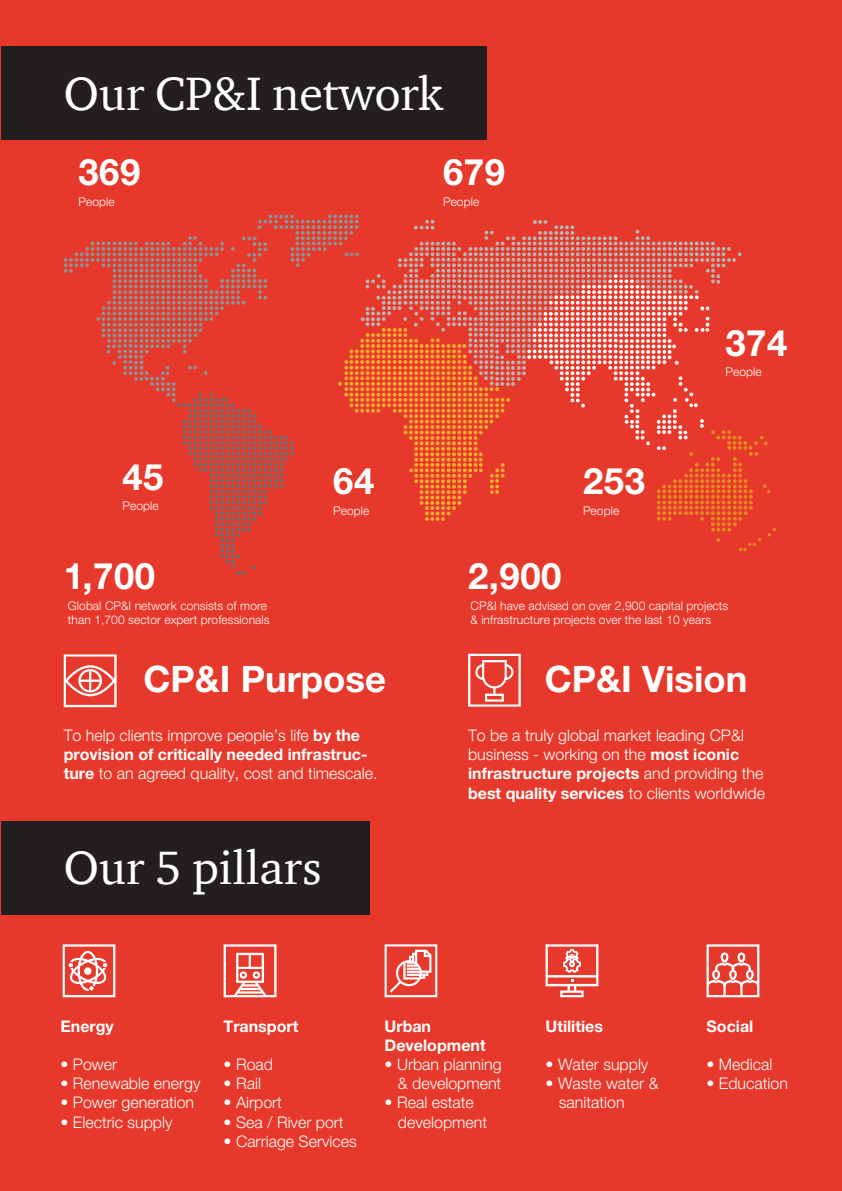
<style>
.page{position:relative;width:842px;height:1191px;background:#e7392b}
.page>*{position:absolute;margin:0;border:0;box-sizing:border-box;transform-origin:0 0}
.t1{font:48px "ITC Charter Com";color:#fff}
.t2{font:700 36.4px "SVN Helvetica Neue";letter-spacing:.015em;color:#fff}
.t3{font:300 16px/19.2px "SVN Helvetica Neue";color:#fff}
.t4{font:700 16px/19.2px "SVN Helvetica Neue";color:#fff}
.t5{font:300 12px/14.4px "SVN Helvetica Neue";letter-spacing:.005em;color:#fff}
.s1{font-weight:700}
</style>
<div class="page">
<svg style="left:64px;top:215px;width:712px;height:360px"></svg>
<svg style="left:64px;top:654px;width:53px;height:53px"></svg>
<svg style="left:468px;top:654px;width:53px;height:52px"></svg>
<div style="left:1px;top:47px;width:485px;height:93px;background:#231f20"></div>
<div style="left:1px;top:821px;width:368px;height:93px;background:#231f20"></div>
<svg style="left:63px;top:944px;width:52px;height:53px"></svg>
<svg style="left:385px;top:944px;width:52px;height:53px"></svg>
<svg style="left:545px;top:944px;width:53px;height:53px"></svg>
<svg style="left:706px;top:944px;width:53px;height:53px"></svg>
<svg style="left:224px;top:944px;width:52px;height:53px"></svg>
<h1 class="t1" style="left:64px;top:64px;width:381px">Our CP&amp;I network</h1>
<h2 class="t2" style="left:78px;top:144px;width:63px">369</h2>
<p class="t5" style="left:78px;top:193px;width:38px">People</p>
<h2 class="t2" style="left:122px;top:448px;width:43px">45</h2>
<p class="t5" style="left:122px;top:497px;width:38px">People</p>
<h2 class="t2" style="left:64px;top:547px;width:93px">1,700</h2>
<p class="t5" style="left:68px;top:597px;width:203px">Global CP&amp;I network consists of more than 1,700 sector expert professionals</p>
<h2 class="t2" style="left:333px;top:453px;width:43px">64</h2>
<p class="t5" style="left:333px;top:502px;width:38px">People</p>
<h2 class="t2" style="left:143px;top:651px;width:244px">CP&amp;I Purpose</h2>
<p class="t3" style="left:64px;top:724px;width:315px">To help clients improve people’s life <span class="s1">by the provision of critically needed infrastruc&shy;ture</span> to an agreed quality, cost and timescale.</p>
<h1 class="t1" style="left:64px;top:837px;width:259px">Our 5 pillars</h1>
<h2 class="t2" style="left:443px;top:144px;width:63px">679</h2>
<p class="t5" style="left:443px;top:193px;width:38px">People</p>
<h2 class="t2" style="left:583px;top:453px;width:63px">253</h2>
<p class="t5" style="left:583px;top:502px;width:38px">People</p>
<h2 class="t2" style="left:725px;top:314px;width:63px">374</h2>
<p class="t5" style="left:725px;top:363px;width:38px">People</p>
<h2 class="t2" style="left:468px;top:547px;width:95px">2,900</h2>
<p class="t5" style="left:470px;top:597px;width:259px">CP&amp;I have advised on over 2,900 capital projects &amp; infrastructure projects over the last 10 years</p>
<h2 class="t2" style="left:545px;top:651px;width:204px">CP&amp;I Vision</h2>
<p class="t3" style="left:468px;top:724px;width:298px">To be a truly global market leading CP&amp;I business - working on the <span class="s1">most iconic infrastructure projects</span> and providing the <span class="s1">best quality services</span> to clients worldwide</p>
<p class="t4" style="left:61px;top:1014px;width:55px">Energy</p>
<p class="t3" style="left:61px;top:1053px;width:58px">• Power</p>
<p class="t3" style="left:61px;top:1072px;width:141px">• Renewable energy</p>
<p class="t3" style="left:61px;top:1091px;width:135px">• Power generation</p>
<p class="t3" style="left:61px;top:1110px;width:114px">• Electric supply</p>
<p class="t4" style="left:224px;top:1014px;width:76px">Transport</p>
<p class="t3" style="left:224px;top:1053px;width:51px">• Road</p>
<p class="t3" style="left:224px;top:1072px;width:39px">• Rail</p>
<p class="t3" style="left:224px;top:1091px;width:60px">• Airport</p>
<p class="t3" style="left:224px;top:1110px;width:122px">• Sea / River port</p>
<p class="t3" style="left:224px;top:1130px;width:135px">• Carriage Services</p>
<p class="t4" style="left:385px;top:1014px;width:103px">Urban<br>Development</p>
<p class="t3" style="left:385px;top:1053px;width:119px;text-align:right">• Urban planning &amp; development</p>
<p class="t3" style="left:398px;top:1091px;width:91px;text-indent:-13px">• Real estate development</p>
<p class="t4" style="left:545px;top:1014px;width:59px">Utilities</p>
<p class="t3" style="left:545px;top:1053px;width:104px">• Water supply</p>
<p class="t3" style="left:559px;top:1072px;width:101px;text-indent:-13px">• Waste water &amp; sanitation</p>
<p class="t4" style="left:706px;top:1014px;width:48px">Social</p>
<p class="t3" style="left:706px;top:1053px;width:67px">• Medical</p>
<p class="t3" style="left:706px;top:1072px;width:83px">• Education</p>
</div>
